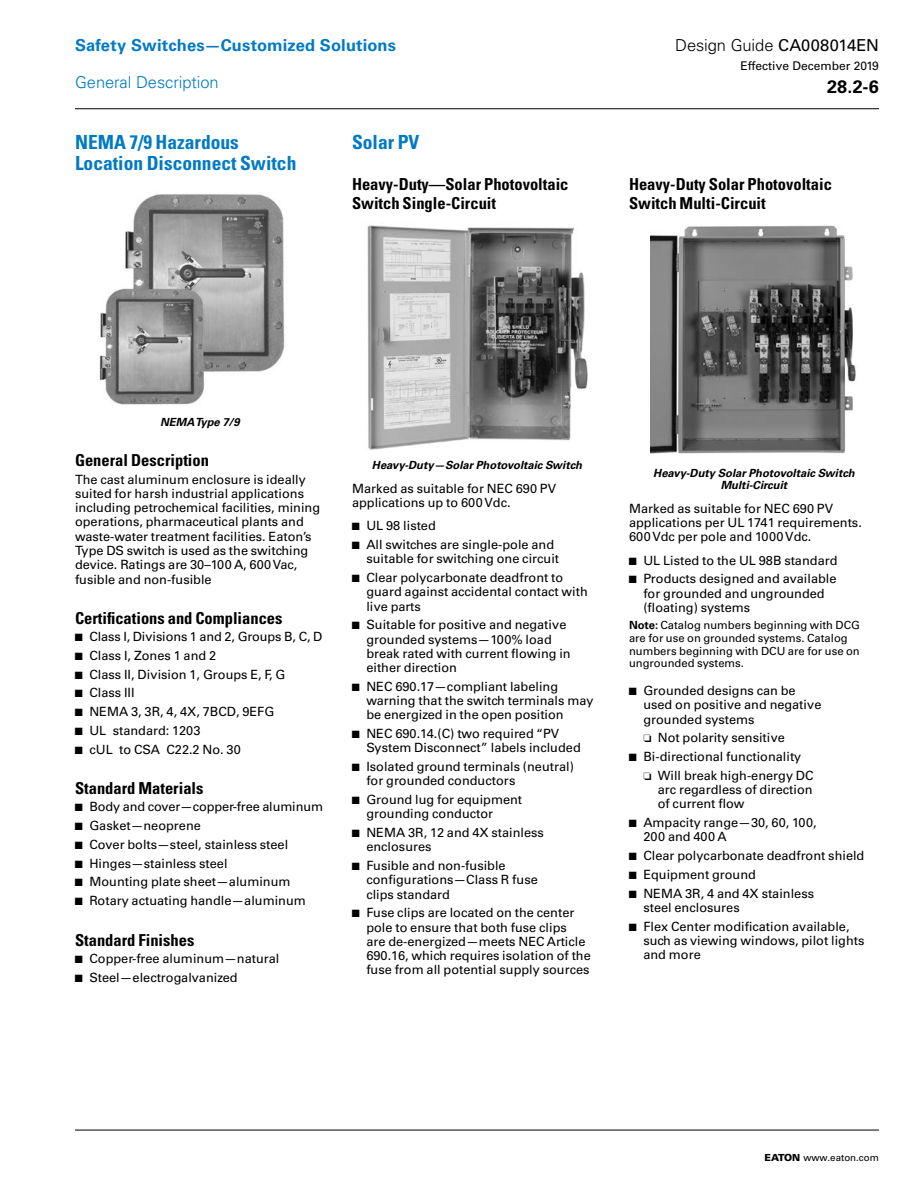
<style>
.page{position:relative;width:918px;height:1188px;background:#fff}
.page>*{position:absolute;margin:0;border:0;box-sizing:border-box;transform-origin:0 0}
.t1{font:700 condensed 19.5px/21px "Univers LT Std";color:#007ac2}
.t2{font:700 18px "Univers LT Std";color:#000}
.t3{font:700 condensed 16.5px/19.5px "Univers LT Std";color:#000}
.t4{font:700 16.5px "Univers LT Std";letter-spacing:.01em;color:#007ac2}
.t5{font:300 16.5px "Univers LT Std";letter-spacing:-.005em;color:#000}
.t6{font:300 16.5px "Univers LT Std";letter-spacing:-.005em;color:#007ac2}
.t7{font:12.75px/14.2px "Univers LT Std";color:#000}
.t8{font:12px "Univers LT Std";color:#000}
.t9{font:11.25px/12.8px "Univers LT Std";color:#000}
.t10{font:italic 700 11.25px/12.8px "Univers LT Std";color:#000;text-align:center}
.t11{font:9.75px "Univers LT Std";color:#000}
.s1{font-weight:400}
.s2{font-weight:700}
.s3{font-weight:900}
</style>
<div class="page">
<img style="left:99px;top:194px;width:186px;height:211px">
<img style="left:367px;top:225px;width:221px;height:225px">
<img style="left:651px;top:225px;width:205px;height:229px">
<hr style="left:75px;top:1130px;width:804px;height:1px;background:#000">
<hr style="left:75px;top:108px;width:804px;height:1px;background:#000">
<p class="t4" style="left:75px;top:35px;width:323px">Safety Switches—Customized Solutions</p>
<p class="t6" style="left:75px;top:73px;width:145px">General Description</p>
<h1 class="t1" style="left:75px;top:132px;width:223px">NEMA 7/9 Hazardous<br>Location Disconnect Switch</h1>
<h1 class="t1" style="left:352px;top:132px;width:69px">Solar PV</h1>
<p class="t3" style="left:352px;top:174px;width:218px">Heavy-Duty—Solar Photovoltaic<br>Switch Single-Circuit</p>
<p class="t5" style="left:675px;top:35px;width:205px">Design Guide <span class="s1">CA008014EN</span></p>
<p class="t8" style="left:740px;top:59px;width:140px">Effective December 2019</p>
<h2 class="t2" style="left:827px;top:76px;width:53px">28.2-6</h2>
<p class="t3" style="left:629px;top:174px;width:204px">Heavy-Duty Solar Photovoltaic<br>Switch Multi-Circuit</p>
<p class="t10" style="left:160px;top:416px;width:81px">NEMA Type 7/9</p>
<p class="t3" style="left:75px;top:451px;width:136px">General Description</p>
<p class="t7" style="left:75px;top:472px;width:247px">The cast aluminum enclosure is ideally suited for harsh industrial applications including petrochemical facilities, mining operations, pharmaceutical plants and waste-water treatment facilities. Eaton’s Type DS switch is used as the switching device. Ratings are 30–100 A, 600 Vac, fusible and non-fusible</p>
<p class="t3" style="left:75px;top:608px;width:209px">Certifications and Compliances</p>
<p class="t7" style="left:75px;top:630px;width:249px">■ Class I, Divisions 1 and 2, Groups B, C, D</p>
<p class="t7" style="left:75px;top:648px;width:143px">■ Class I, Zones 1 and 2</p>
<p class="t7" style="left:75px;top:667px;width:212px">■ Class II, Division 1, Groups E, F, G</p>
<p class="t7" style="left:75px;top:686px;width:61px">■ Class III</p>
<p class="t7" style="left:75px;top:705px;width:201px">■ NEMA 3, 3R, 4, 4X, 7BCD, 9EFG</p>
<p class="t7" style="left:75px;top:723px;width:127px">■ UL standard: 1203</p>
<p class="t7" style="left:75px;top:742px;width:167px">■ cUL to CSA C22.2 No. 30</p>
<p class="t3" style="left:75px;top:779px;width:130px">Standard Materials</p>
<p class="t7" style="left:75px;top:800px;width:250px">■ Body and cover—copper-free aluminum</p>
<p class="t7" style="left:75px;top:819px;width:127px">■ Gasket—neoprene</p>
<p class="t7" style="left:75px;top:837px;width:215px">■ Cover bolts—steel, stainless steel</p>
<p class="t7" style="left:75px;top:856px;width:154px">■ Hinges—stainless steel</p>
<p class="t7" style="left:75px;top:875px;width:217px">■ Mounting plate sheet—aluminum</p>
<p class="t7" style="left:75px;top:894px;width:232px">■ Rotary actuating handle—aluminum</p>
<p class="t3" style="left:75px;top:930px;width:121px">Standard Finishes</p>
<p class="t7" style="left:75px;top:951px;width:206px">■ Copper-free aluminum—natural</p>
<p class="t7" style="left:75px;top:970px;width:164px">■ Steel—electrogalvanized</p>
<p class="t10" style="left:372px;top:459px;width:212px">Heavy-Duty—Solar Photovoltaic Switch</p>
<p class="t7" style="left:352px;top:481px;width:206px">Marked as suitable for NEC 690 PV applications up to 600 Vdc.</p>
<p class="t7" style="left:352px;top:519px;width:85px">■ UL 98 listed</p>
<p class="t7" style="left:366px;top:537px;width:194px;text-indent:-14px">■ All switches are single-pole and suitable for switching one circuit</p>
<p class="t7" style="left:366px;top:570px;width:223px;text-indent:-14px">■ Clear polycarbonate deadfront to guard against accidental contact with live parts</p>
<p class="t7" style="left:366px;top:618px;width:206px;text-indent:-14px">■ Suitable for positive and negative grounded systems—100% load break rated with current flowing in either direction</p>
<p class="t7" style="left:366px;top:679px;width:229px;text-indent:-14px">■ NEC 690.17—compliant labeling warning that the switch terminals may be energized in the open position</p>
<p class="t7" style="left:366px;top:726px;width:216px;text-indent:-14px">■ NEC 690.14.(C) two required “PV<br>System Disconnect” labels included</p>
<p class="t7" style="left:366px;top:759px;width:209px;text-indent:-14px">■ Isolated ground terminals (neutral) for grounded conductors</p>
<p class="t7" style="left:366px;top:792px;width:157px;text-indent:-14px">■ Ground lug for equipment grounding conductor</p>
<p class="t7" style="left:366px;top:825px;width:179px;text-indent:-14px">■ NEMA 3R, 12 and 4X stainless enclosures</p>
<p class="t7" style="left:366px;top:858px;width:173px;text-indent:-14px">■ Fusible and non-fusible configurations—Class R fuse clips standard</p>
<p class="t7" style="left:366px;top:906px;width:226px;text-indent:-14px">■ Fuse clips are located on the center pole to ensure that both fuse clips<br>are de-energized—meets NEC Article 690.16, which requires isolation of the fuse from all potential supply sources</p>
<p class="t10" style="left:653px;top:466px;width:203px">Heavy-Duty Solar Photovoltaic Switch<br>Multi-Circuit</p>
<p class="t7" style="left:629px;top:501px;width:234px">Marked as suitable for NEC 690 PV applications per UL 1741 requirements.<br>600 Vdc per pole and 1000 Vdc.</p>
<p class="t7" style="left:629px;top:553px;width:210px">■ UL Listed to the UL 98B standard</p>
<p class="t7" style="left:643px;top:572px;width:195px;text-indent:-14px">■ Products designed and available for grounded and ungrounded (floating) systems</p>
<p class="t9" style="left:629px;top:619px;width:232px"><span class="s2">Note:</span> Catalog numbers beginning with DCG are for use on grounded systems. Catalog numbers beginning with DCU are for use on ungrounded systems.</p>
<p class="t7" style="left:643px;top:683px;width:180px;text-indent:-14px">■ Grounded designs can be used on positive and negative grounded systems</p>
<p class="t7" style="left:643px;top:731px;width:143px">❏ Not polarity sensitive</p>
<p class="t7" style="left:643px;top:747px;width:172px;line-height:18.8px;text-indent:-14px">■ Bi-directional functionality<br>❏ Will break high-energy DC</p>
<p class="t7" style="left:658px;top:783px;width:156px">arc regardless of direction of current flow</p>
<p class="t7" style="left:643px;top:815px;width:175px;text-indent:-14px">■ Ampacity range—30, 60, 100,<br>200 and 400 A</p>
<p class="t7" style="left:629px;top:848px;width:237px">■ Clear polycarbonate deadfront shield</p>
<p class="t7" style="left:629px;top:867px;width:129px">■ Equipment ground</p>
<p class="t7" style="left:643px;top:886px;width:172px;text-indent:-14px">■ NEMA 3R, 4 and 4X stainless steel enclosures</p>
<p class="t7" style="left:643px;top:919px;width:223px;text-indent:-14px">■ Flex Center modification available, such as viewing windows, pilot lights and more</p>
<p class="t11" style="left:765px;top:1152px;width:116px"><span class="s3">EATON</span> www.eaton.com</p>
</div>
